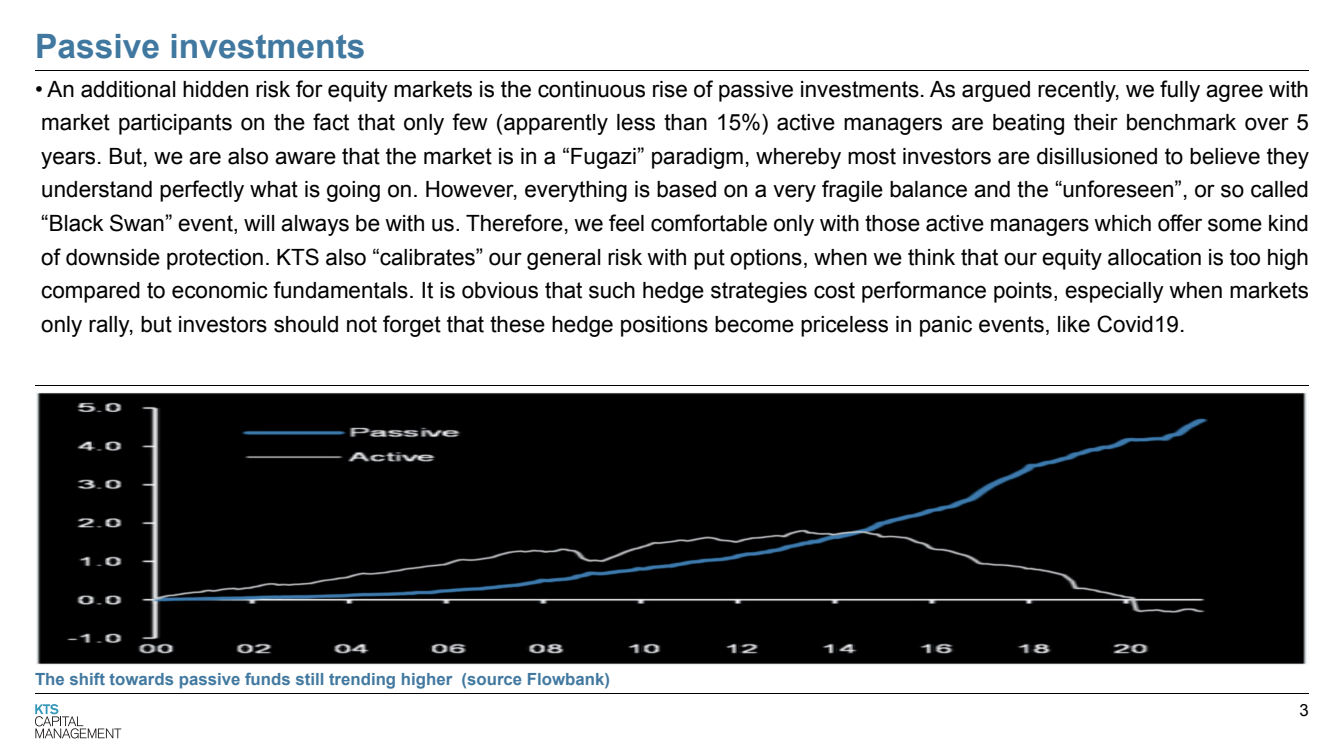
<style>
.page{position:relative;width:1344px;height:756px;background:#fff}
.page>*{position:absolute;margin:0;border:0;box-sizing:border-box;transform-origin:0 0}
.t1{font:700 33.6px "Arial";color:#4178a0}
.t2{font:22.4px/33.6px "Arial";color:#000;text-align:justify}
.t3{font:700 16.8px "Arial";color:#4178a0}
.t4{font:16.8px "Arial";color:#000}
</style>
<div class="page">
<svg style="left:35px;top:704px;width:86px;height:34px"></svg>
<hr style="left:35px;top:693px;width:1274px;height:1px;background:#000">
<hr style="left:35px;top:385px;width:1274px;height:1px;background:#000">
<hr style="left:35px;top:70px;width:1274px;height:1px;background:#000">
<img style="left:35px;top:392px;width:1272px;height:273px">
<h1 class="t1" style="left:35px;top:34px;width:332px">Passive investments</h1>
<p class="t2" style="left:35px;top:74px;width:1276px">• An additional hidden risk for equity markets is the continuous rise of passive investments. As argued recently, we fully agree with market participants on the fact that only few (apparently less than 15%) active managers are beating their benchmark over 5 years. But, we are also aware that the market is in a “Fugazi” paradigm, whereby most investors are disillusioned to believe they understand perfectly what is going on. However, everything is based on a very fragile balance and the “unforeseen”, or so called “Black Swan” event, will always be with us. Therefore, we feel comfortable only with those active managers which offer some kind of downside protection. KTS also “calibrates” our general risk with put options, when we think that our equity allocation is too high compared to economic fundamentals. It is obvious that such hedge strategies cost performance points, especially when markets only rally, but investors should not forget that these hedge positions become priceless in panic events, like Covid19.</p>
<p class="t3" style="left:35px;top:673px;width:577px">The shift towards passive funds still trending higher (source Flowbank)</p>
<p class="t4" style="left:1300px;top:703px;width:11px">3</p>
</div>
